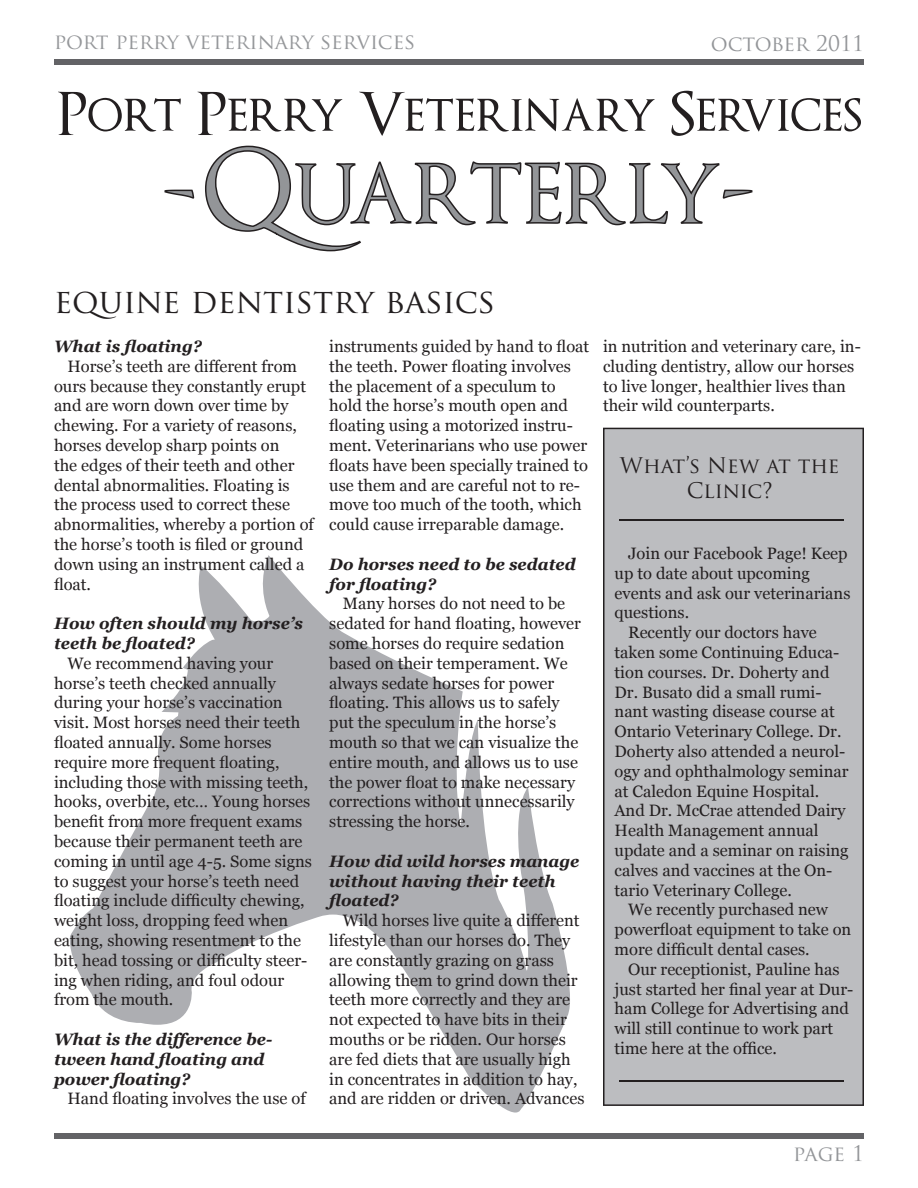
<style>
.page{position:relative;width:918px;height:1188px;background:#fff}
.page>*{position:absolute;margin:0;border:0;box-sizing:border-box;transform-origin:0 0}
.t1{font:33px "Trajan Pro";color:#231f20}
.t2{font:21px "Trajan Pro";color:#95979a}
.t3{font:21px/25.2px "Trajan Pro";color:#231f20;text-align:center}
.t4{font:21px "Trajan Pro";color:#939598}
.t5{font:16.5px/19.8px "Georgia";color:#231f20}
.t6{font:italic 700 16.5px/19.8px "Georgia";color:#231f20}
</style>
<div class="page">
<div style="left:54px;top:59px;width:810px;height:6px;background:#636366"></div>
<div style="left:54px;top:1133px;width:810px;height:6px;background:#636366"></div>
<svg style="left:58px;top:92px;width:123px;height:43px"></svg>
<svg style="left:198px;top:92px;width:144px;height:43px"></svg>
<svg style="left:359px;top:92px;width:296px;height:44px"></svg>
<svg style="left:671px;top:91px;width:190px;height:45px"></svg>
<svg style="left:164px;top:189px;width:31px;height:9px"></svg>
<svg style="left:205px;top:145px;width:548px;height:106px"></svg>
<svg style="left:70px;top:555px;width:500px;height:558px"></svg>
<div style="left:603px;top:428px;width:261px;height:678px;background:#bcbdc0"></div>
<hr style="left:619px;top:520px;width:225px;height:1px;background:#231f20">
<hr style="left:619px;top:1080px;width:225px;height:2px;background:#231f20">
<p class="t2" style="left:54px;top:28px;width:363px">port perry veterinary services</p>
<p class="t4" style="left:711px;top:30px;width:155px">october 2011</p>
<h1 class="t1" style="left:54px;top:280px;width:443px">equine dentistry basics</h1>
<p class="t6" style="left:54px;top:336px;width:149px">What is floating?</p>
<p class="t5" style="left:54px;top:356px;width:262px;text-indent:13px">Horse’s teeth are different from ours because they constantly erupt and are worn down over time by chewing. For a variety of reasons, horses develop sharp points on<br>the edges of their teeth and other dental abnormalities. Floating is the process used to correct these abnormalities, whereby a portion of the horse’s tooth is filed or ground down using an instrument called a float.</p>
<p class="t6" style="left:54px;top:614px;width:250px">How often should my horse’s teeth be floated?</p>
<p class="t5" style="left:54px;top:653px;width:260px;text-indent:13px">We recommend having your horse’s teeth checked annually during your horse’s vaccination visit. Most horses need their teeth floated annually. Some horses require more frequent floating, including those with missing teeth, hooks, overbite, etc… Young horses benefit from more frequent exams because their permanent teeth are coming in until age 4-5. Some signs to suggest your horse’s teeth need floating include difficulty chewing, weight loss, dropping feed when eating, showing resentment to the bit, head tossing or difficulty steer&shy;ing when riding, and foul odour from the mouth.</p>
<p class="t6" style="left:54px;top:1029px;width:220px">What is the difference be&shy;tween hand floating and power floating?</p>
<p class="t5" style="left:67px;top:1089px;width:240px">Hand floating involves the use of</p>
<p class="t5" style="left:329px;top:337px;width:262px">instruments guided by hand to float the teeth. Power floating involves the placement of a speculum to hold the horse’s mouth open and floating using a motorized instru&shy;ment. Veterinarians who use power floats have been specially trained to use them and are careful not to re&shy;move too much of the tooth, which could cause irreparable damage.</p>
<p class="t6" style="left:329px;top:554px;width:248px">Do horses need to be sedated for floating?</p>
<p class="t5" style="left:329px;top:594px;width:253px;text-indent:13px">Many horses do not need to be sedated for hand floating, however some horses do require sedation based on their temperament. We always sedate horses for power floating. This allows us to safely put the speculum in the horse’s mouth so that we can visualize the entire mouth, and allows us to use the power float to make necessary corrections without unnecessarily stressing the horse.</p>
<p class="t6" style="left:329px;top:851px;width:252px">How did wild horses manage without having their teeth floated?</p>
<p class="t5" style="left:329px;top:911px;width:257px;text-indent:13px">Wild horses live quite a different lifestyle than our horses do. They are constantly grazing on grass allowing them to grind down their teeth more correctly and they are not expected to have bits in their mouths or be ridden. Our horses are fed diets that are usually high in concentrates in addition to hay, and are ridden or driven. Advances</p>
<p class="t5" style="left:603px;top:337px;width:259px">in nutrition and veterinary care, in&shy;cluding dentistry, allow our horses to live longer, healthier lives than their wild counterparts.</p>
<p class="t3" style="left:620px;top:452px;width:221px">What’s New at the<br>Clinic?</p>
<p class="t5" style="left:628px;top:544px;width:221px">Join our Facebook Page! Keep</p>
<p class="t5" style="left:615px;top:564px;width:197px">up to date about upcoming</p>
<p class="t5" style="left:615px;top:583px;width:237px">events and ask our veterinarians</p>
<p class="t5" style="left:615px;top:603px;width:76px">questions.</p>
<p class="t5" style="left:628px;top:623px;width:190px">Recently our doctors have</p>
<p class="t5" style="left:615px;top:643px;width:226px">taken some Continuing Educa-</p>
<p class="t5" style="left:615px;top:663px;width:216px">tion courses. Dr. Doherty and</p>
<p class="t5" style="left:615px;top:682px;width:209px">Dr. Busato did a small rumi-</p>
<p class="t5" style="left:615px;top:702px;width:222px">nant wasting disease course at</p>
<p class="t5" style="left:615px;top:722px;width:228px">Ontario Veterinary College. Dr.</p>
<p class="t5" style="left:615px;top:742px;width:232px">Doherty also attended a neurol-</p>
<p class="t5" style="left:615px;top:762px;width:235px">ogy and ophthalmology seminar</p>
<p class="t5" style="left:615px;top:781px;width:206px">at Caledon Equine Hospital.</p>
<p class="t5" style="left:615px;top:801px;width:232px">And Dr. McCrae attended Dairy</p>
<p class="t5" style="left:615px;top:821px;width:206px">Health Management annual</p>
<p class="t5" style="left:615px;top:841px;width:236px">update and a seminar on raising</p>
<p class="t5" style="left:615px;top:861px;width:219px">calves and vaccines at the On-</p>
<p class="t5" style="left:615px;top:880px;width:179px">tario Veterinary College.</p>
<p class="t5" style="left:628px;top:900px;width:202px">We recently purchased new</p>
<p class="t5" style="left:615px;top:920px;width:238px">powerfloat equipment to take on</p>
<p class="t5" style="left:615px;top:940px;width:197px">more difficult dental cases.</p>
<p class="t5" style="left:628px;top:960px;width:213px">Our receptionist, Pauline has</p>
<p class="t5" style="left:615px;top:979px;width:240px">just started her final year at Dur-</p>
<p class="t5" style="left:615px;top:999px;width:236px">ham College for Advertising and</p>
<p class="t5" style="left:615px;top:1019px;width:220px">will still continue to work part</p>
<p class="t5" style="left:615px;top:1039px;width:164px">time here at the office.</p>
<p class="t4" style="left:793px;top:1140px;width:72px">page 1</p>
</div>
